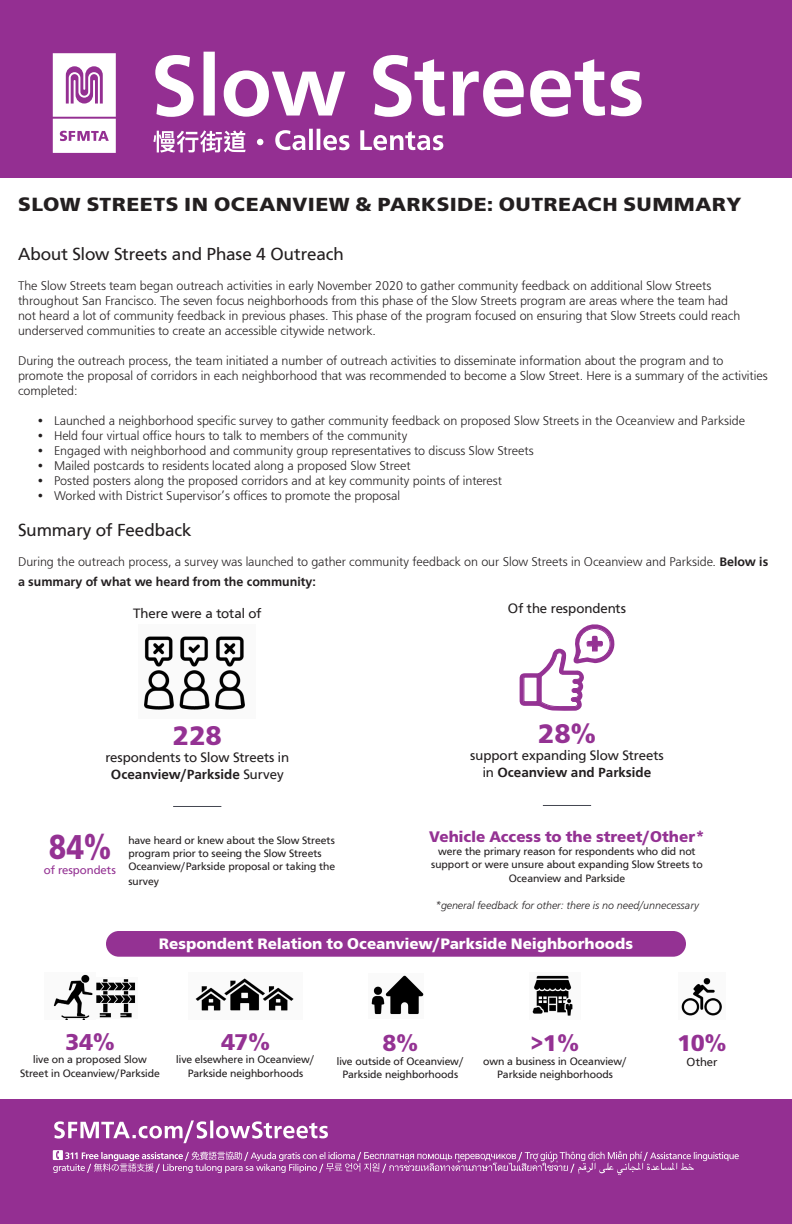
<style>
.page{position:relative;width:792px;height:1224px;background:#fff}
.page>*{position:absolute;margin:0;border:0;box-sizing:border-box;transform-origin:0 0}
.t1{font:900 36px "Graphein Pro";color:#943293;scale:.83 1}
.t2{font:900 28px "Graphein Pro";color:#943293}
.t3{font:900 24px "Graphein Pro";color:#943293}
.t4{font:900 20px "Graphein Pro";letter-spacing:.02em;color:#231f20;scale:1.1 1}
.t5{font:18px "Graphein Pro";color:#231f20}
.t6{font:900 16px "Graphein Pro";color:#fff}
.t7{font:900 16px "Graphein Pro";color:#943293}
.t8{font:14px "Graphein Pro";color:#231f20}
.t9{font:700 14px "Graphein Pro";color:#231f20}
.t10{font:300 13px/15px "Graphein Pro";color:#231f20}
.t11{font:12px "Graphein Pro";color:#943293}
.t12{font:12px "Graphein Pro";color:#231f20}
.t13{font:11px/13.2px "Graphein Pro";color:#231f20;text-align:center}
.t14{font:italic 300 11px "Graphein Pro";letter-spacing:-.005em;color:#231f20}
.s1{font-weight:700}
.s2{font-weight:400}
</style>
<div class="page">
<div style="left:0;top:1100px;width:792px;height:124px;background:#942f92"></div>
<div style="left:0;top:0;width:792px;height:178px;background:#942f92"></div>
<svg style="left:53px;top:53px;width:63px;height:100px;background:#e8d3e8"></svg>
<svg style="left:153px;top:129px;width:290px;height:24px"></svg>
<svg style="left:155px;top:52px;width:487px;height:65px"></svg>
<svg style="left:54px;top:1120px;width:274px;height:23px"></svg>
<svg style="left:53px;top:1150px;width:686px;height:25px"></svg>
<div style="left:106px;top:931px;width:580px;height:26px;background:#943293;border-radius:13px"></div>
<img style="left:195px;top:978px;width:99px;height:33px">
<img style="left:681px;top:978px;width:41px;height:38px">
<img style="left:532px;top:975px;width:41px;height:41px">
<img style="left:96px;top:979px;width:40px;height:39px">
<img style="left:53px;top:974px;width:40px;height:45px">
<img style="left:371px;top:975px;width:52px;height:40px">
<img style="left:144px;top:636px;width:101px;height:74px">
<svg style="left:520px;top:624px;width:95px;height:87px"></svg>
<hr style="left:173px;top:806px;width:48px;height:1px;background:#444751">
<hr style="left:543px;top:805px;width:48px;height:1px;background:#444751">
<p class="t4" style="left:18px;top:193px;width:659px">SLOW STREETS IN OCEANVIEW &amp; PARKSIDE: OUTREACH SUMMARY</p>
<p class="t5" style="left:18px;top:244px;width:327px">About Slow Streets and Phase 4 Outreach</p>
<p class="t10" style="left:18px;top:278px;width:724px">The Slow Streets team began outreach activities in early November 2020 to gather community feedback on additional Slow Streets throughout San Francisco. The seven focus neighborhoods from this phase of the Slow Streets program are areas where the team had not heard a lot of community feedback in previous phases. This phase of the program focused on ensuring that Slow Streets could reach underserved communities to create an accessible citywide network.</p>
<p class="t10" style="left:18px;top:353px;width:751px">During the outreach process, the team initiated a number of outreach activities to disseminate information about the program and to promote the proposal of corridors in each neighborhood that was recommended to become a Slow Street. Here is a summary of the activities completed:</p>
<p class="t10" style="left:36px;top:413px;width:711px">• Launched a neighborhood specific survey to gather community feedback on proposed Slow Streets in the Oceanview and Parkside</p>
<p class="t10" style="left:36px;top:428px;width:373px">• Held four virtual office hours to talk to members of the community</p>
<p class="t10" style="left:36px;top:443px;width:499px">• Engaged with neighborhood and community group representatives to discuss Slow Streets</p>
<p class="t10" style="left:36px;top:458px;width:376px">• Mailed postcards to residents located along a proposed Slow Street</p>
<p class="t10" style="left:36px;top:473px;width:468px">• Posted posters along the proposed corridors and at key community points of interest</p>
<p class="t10" style="left:36px;top:488px;width:366px">• Worked with District Supervisor’s offices to promote the proposal</p>
<p class="t5" style="left:18px;top:520px;width:175px">Summary of Feedback</p>
<p class="t10" style="left:18px;top:553px;width:752px;line-height:19.2px">During the outreach process, a survey was launched to gather community feedback on our Slow Streets in Oceanview and Parkside. <span class="s1">Below is a summary of what we heard from the community:</span></p>
<p class="t8" style="left:133px;top:605px;width:130px">There were a total of</p>
<p class="t2" style="left:173px;top:720px;width:51px">228</p>
<p class="t8" style="left:105px;top:749px;width:185px">respondents to Slow Streets in</p>
<p class="t9" style="left:111px;top:766px;width:174px">Oceanview/Parkside <span class="s2">Survey</span></p>
<p class="t1" style="left:49px;top:826px;width:77px">84%</p>
<p class="t11" style="left:44px;top:863px;width:73px">of respondets</p>
<p class="t13" style="left:128px;top:834px;width:208px;text-align:left">have heard or knew about the Slow Streets program prior to seeing the Slow Streets<br>Oceanview/Parkside proposal or taking the</p>
<p class="t13" style="left:128px;top:875px;width:32px">survey</p>
<p class="t8" style="left:508px;top:601px;width:120px">Of the respondents</p>
<p class="t2" style="left:538px;top:718px;width:60px">28%</p>
<p class="t8" style="left:470px;top:748px;width:195px">support expanding Slow Streets</p>
<p class="t9" style="left:483px;top:764px;width:170px"><span class="s2">in</span> Oceanview and Parkside</p>
<p class="t7" style="left:429px;top:827px;width:277px">Vehicle Access to the street/Other*</p>
<p class="t13" style="left:438px;top:845px;width:259px">were the primary reason for respondents who did not</p>
<p class="t13" style="left:431px;top:858px;width:273px">support or were unsure about expanding Slow Streets to<br>Oceanview and Parkside</p>
<p class="t14" style="left:435px;top:899px;width:265px">*general feedback for other: there is no need/unnecessary</p>
<p class="t6" style="left:159px;top:934px;width:476px">Respondent Relation to Oceanview/Parkside Neighborhoods</p>
<p class="t3" style="left:65px;top:1028px;width:51px">34%</p>
<p class="t13" style="left:20px;top:1053px;width:141px">live on a proposed Slow<br>Street in Oceanview/Parkside</p>
<p class="t3" style="left:221px;top:1028px;width:50px">47%</p>
<p class="t13" style="left:176px;top:1053px;width:140px">live elsewhere in Oceanview/<br>Parkside neighborhoods</p>
<p class="t3" style="left:382px;top:1030px;width:37px">8%</p>
<p class="t13" style="left:337px;top:1054px;width:128px">live outside of Oceanview/<br>Parkside neighborhoods</p>
<p class="t3" style="left:531px;top:1030px;width:49px">&gt;1%</p>
<p class="t13" style="left:483px;top:1054px;width:145px">own a business in Oceanview/<br>Parkside neighborhoods</p>
<p class="t3" style="left:678px;top:1029px;width:50px">10%</p>
<p class="t12" style="left:687px;top:1055px;width:32px">Other</p>
</div>
